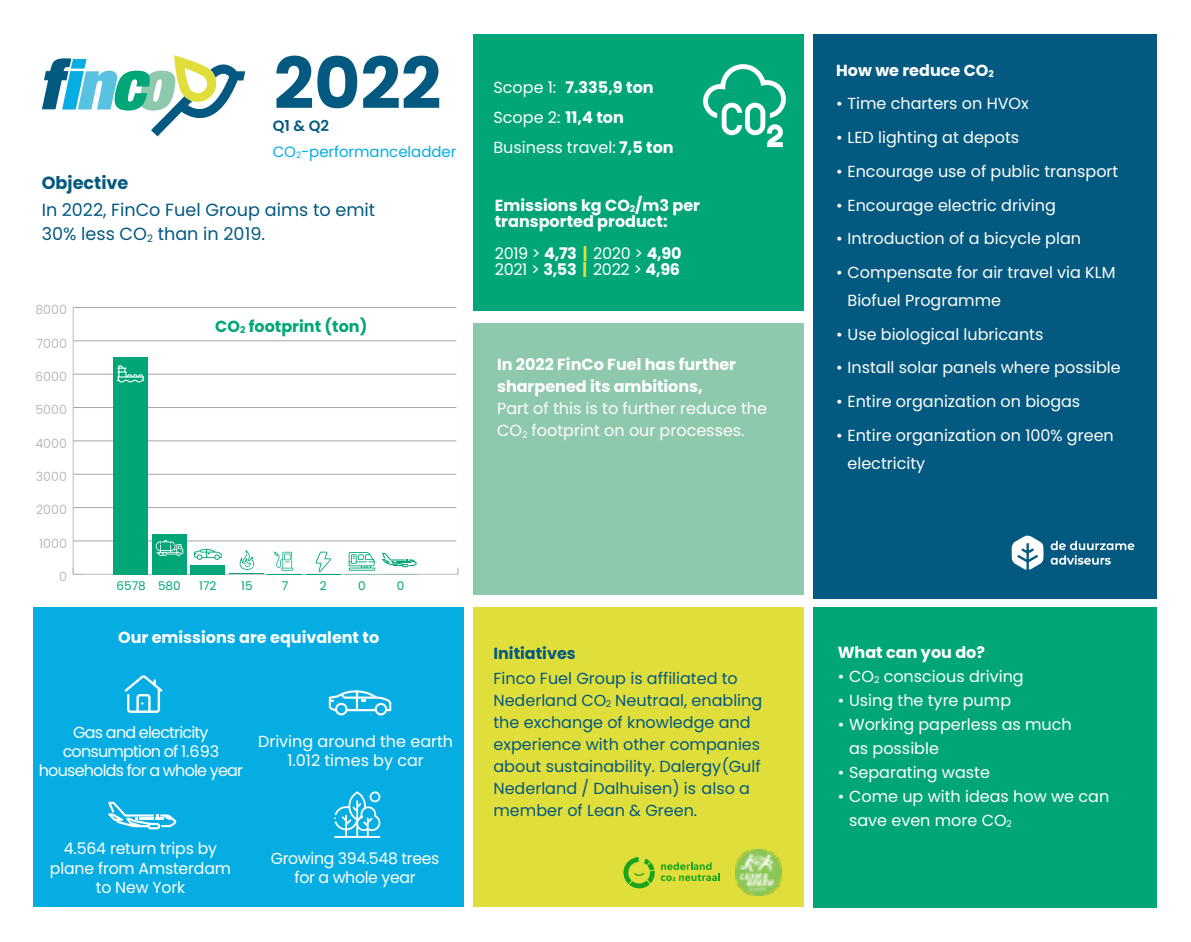
<style>
.page{position:relative;width:1191px;height:942px;background:#fff}
.page>*{position:absolute;margin:0;border:0;box-sizing:border-box;transform-origin:0 0}
.t1{font:700 70.8px "Poppins";color:#035980}
.t2{font:17.6px/27.4px "Poppins";color:#035980}
.t3{font:16px/19.2px "Poppins";color:#fff}
.t4{font:16px/22px "Poppins";color:#035980}
.t5{font:700 16px/22px "Poppins";color:#fff}
.t6{font:16px/19.2px "Poppins";letter-spacing:-.02em;color:#fff;text-align:center}
.t7{font:16px/19.2px "Poppins";letter-spacing:-.05em;color:#fff;text-align:center}
.t8{font:700 16px "Poppins";color:#00a678}
.t9{font:700 16px "Poppins";color:#035980}
.t10{font:15px/25.6px "Poppins";color:#05ade3}
.t11{font:12.6px "Poppins";color:#bdbcbc}
.t12{font:12px "Poppins";color:#00a678}
.s1{font-weight:600;color:#055981}
.s2{font-weight:700}
.s3{font-style:inherit}
.s4{font-weight:700;color:#e0de3b}
</style>
<div class="page">
<hr style="left:73px;top:573px;width:385px;height:1px;background:#bdbcbc">
<hr style="left:73px;top:307px;width:1px;height:267px;background:#bdbcbc">
<hr style="left:73px;top:540px;width:383px;height:1px;background:#a6a6a6">
<hr style="left:73px;top:507px;width:383px;height:1px;background:#a6a6a6">
<hr style="left:73px;top:473px;width:383px;height:1px;background:#a6a6a6">
<hr style="left:73px;top:440px;width:383px;height:1px;background:#a6a6a6">
<hr style="left:73px;top:407px;width:383px;height:1px;background:#a6a6a6">
<hr style="left:73px;top:373px;width:383px;height:1px;background:#a6a6a6">
<hr style="left:73px;top:340px;width:383px;height:1px;background:#a6a6a6">
<hr style="left:73px;top:307px;width:383px;height:1px;background:#a6a6a6">
<hr style="left:306px;top:574px;width:34px;height:1px;background:#00a678">
<hr style="left:267px;top:574px;width:35px;height:1px;background:#00a678">
<hr style="left:229px;top:573px;width:35px;height:1px;background:#00a678">
<div style="left:190px;top:564px;width:35px;height:10px;background:#00a678"></div>
<div style="left:152px;top:533px;width:35px;height:41px;background:#00a678"></div>
<div style="left:114px;top:356px;width:34px;height:218px;background:#00a678"></div>
<div style="left:473px;top:34px;width:331px;height:276px;background:#00a678"></div>
<div style="left:473px;top:322px;width:330px;height:272px;background:#8fc9ad"></div>
<svg style="left:42px;top:56px;width:203px;height:80px"></svg>
<div style="left:33px;top:607px;width:430px;height:299px;background:#05ade3"></div>
<div style="left:473px;top:607px;width:331px;height:299px;background:#e0de3b"></div>
<div style="left:814px;top:607px;width:343px;height:300px;background:#00a678"></div>
<div style="left:814px;top:34px;width:343px;height:564px;background:#035980"></div>
<svg style="left:124px;top:675px;width:38px;height:37px"></svg>
<svg style="left:329px;top:690px;width:62px;height:25px"></svg>
<svg style="left:108px;top:801px;width:68px;height:28px"></svg>
<svg style="left:334px;top:791px;width:47px;height:46px"></svg>
<svg style="left:623px;top:857px;width:97px;height:32px"></svg>
<img style="left:735px;top:849px;width:46px;height:46px">
<svg style="left:1011px;top:535px;width:32px;height:34px"></svg>
<svg style="left:1050px;top:540px;width:84px;height:24px"></svg>
<svg style="left:703px;top:64px;width:83px;height:83px"></svg>
<svg style="left:117px;top:365px;width:27px;height:17px"></svg>
<svg style="left:155px;top:540px;width:28px;height:16px"></svg>
<svg style="left:194px;top:548px;width:28px;height:11px"></svg>
<svg style="left:240px;top:550px;width:14px;height:19px"></svg>
<svg style="left:315px;top:551px;width:16px;height:21px"></svg>
<svg style="left:273px;top:551px;width:20px;height:19px"></svg>
<svg style="left:349px;top:552px;width:27px;height:18px"></svg>
<svg style="left:382px;top:552px;width:35px;height:15px"></svg>
<h1 class="t1" style="left:274px;top:43px;width:169px">2022</h1>
<p class="t10" style="left:273px;top:113px;width:185px"><span class="s1">Q1 &amp; Q2<br></span>CO<sub>2</sub>-performanceladder</p>
<p class="t2" style="left:42px;top:169px;width:335px"><span class="s2">Objective<br></span><span class="s3">In</span> 202<span class="s3">2</span>, FinCo Fuel Group aims to emit</p>
<p class="t2" style="left:42px;top:220px;width:225px">30% less CO<sub>2</sub> than in 2019.</p>
<p class="t11" style="left:35px;top:302px;width:33px">8000</p>
<p class="t11" style="left:36px;top:335px;width:32px">7000</p>
<p class="t11" style="left:35px;top:369px;width:33px">6000</p>
<p class="t11" style="left:35px;top:402px;width:33px">5000</p>
<p class="t11" style="left:35px;top:435px;width:33px">4000</p>
<p class="t11" style="left:36px;top:469px;width:33px">3000</p>
<p class="t11" style="left:36px;top:502px;width:33px">2000</p>
<p class="t11" style="left:39px;top:535px;width:29px">1000</p>
<p class="t11" style="left:59px;top:569px;width:9px">0</p>
<p class="t8" style="left:215px;top:317px;width:153px">CO<sub>2</sub> footprint (ton)</p>
<p class="t12" style="left:116px;top:579px;width:66px">6578 580</p>
<p class="t12" style="left:199px;top:579px;width:19px">172</p>
<p class="t12" style="left:241px;top:579px;width:13px">15</p>
<p class="t12" style="left:282px;top:579px;width:8px">7</p>
<p class="t12" style="left:320px;top:579px;width:8px">2</p>
<p class="t12" style="left:358px;top:579px;width:9px">0</p>
<p class="t12" style="left:397px;top:579px;width:9px">0</p>
<p class="t5" style="left:118px;top:626px;width:262px">Our emissions are equivalent to</p>
<p class="t7" style="left:39px;top:722px;width:206px">Gas and electricity consumption of 1.693 households for a whole year</p>
<p class="t3" style="left:258px;top:731px;width:197px;text-align:center">Driving around the earth<br>1.012 times by car</p>
<p class="t3" style="left:50px;top:838px;width:182px;text-align:center">4.564 return trips by plane from Amsterdam to New York</p>
<p class="t6" style="left:271px;top:848px;width:170px">Growing 394.548 trees for a whole year</p>
<p class="t3" style="left:493px;top:72px;width:182px;line-height:30px">Scope 1: <span class="s2">7.335,9 ton<br></span>Scope 2: <span class="s2">11,4 ton<br></span>Business travel: <span class="s2">7,5 ton</span></p>
<p class="t5" style="left:495px;top:197px;width:207px;line-height:16px">Emissions kg CO<sub>2</sub>/m3 per transported product:</p>
<p class="t6" style="left:495px;top:245px;width:188px;line-height:16px;text-align:left">2019 &gt; <span class="s2">4,73</span> <span class="s4">|</span> 2020 &gt; <span class="s2">4,90<br></span>2021 &gt; <span class="s2">3,53</span> <span class="s4">|</span> 2022 &gt; <span class="s2">4,96</span></p>
<p class="t5" style="left:497px;top:354px;width:241px">In 2022 FinCo Fuel has further sharpened its ambitions,</p>
<p class="t3" style="left:497px;top:398px;width:271px;line-height:22px">Part of this is to further reduce the<br>CO<sub>2</sub> footprint on <span class="s3">our</span> processes<span class="s3">.</span></p>
<p class="t9" style="left:493px;top:643px;width:84px">Initiatives</p>
<p class="t4" style="left:493px;top:667px;width:270px">Finco Fuel Group is affiliated to<br>Nederland CO<sub>2</sub> Neutraal, enabling the exchange of knowledge and experience with other companies about sustainability. Dalergy(Gulf<br>Nederland / Dalhuisen) is also a member of Lean &amp; Green.</p>
<p class="t5" style="left:836px;top:59px;width:159px">How we reduce CO<sub>2</sub></p>
<p class="t3" style="left:836px;top:94px;width:194px">• Time charters on HVOx</p>
<p class="t3" style="left:836px;top:128px;width:184px">• LED lighting at depots</p>
<p class="t3" style="left:836px;top:162px;width:284px">• Encourage use of public transport</p>
<p class="t3" style="left:836px;top:195px;width:221px">• Encourage electric driving</p>
<p class="t3" style="left:836px;top:229px;width:246px">• Introduction of a bicycle plan</p>
<p class="t3" style="left:847px;top:258px;width:269px;line-height:28px;text-indent:-11px">• Compensate for air travel via KLM<br>Biofuel Programme</p>
<p class="t3" style="left:836px;top:324px;width:209px">• Use biological lubricants</p>
<p class="t3" style="left:836px;top:358px;width:286px">• Install solar panels where possible</p>
<p class="t3" style="left:836px;top:392px;width:246px">• Entire organization on biogas</p>
<p class="t3" style="left:847px;top:421px;width:268px;line-height:28px;text-indent:-11px">• Entire organization on 100% green electricity</p>
<p class="t5" style="left:837px;top:641px;width:149px">What can you do?</p>
<p class="t3" style="left:837px;top:666px;width:187px">• CO<sub>2</sub> conscious driving</p>
<p class="t3" style="left:837px;top:690px;width:175px">• Using the tyre pump</p>
<p class="t3" style="left:849px;top:712px;width:224px;line-height:24px;text-indent:-11px">• Working paperless as much as possible</p>
<p class="t3" style="left:837px;top:762px;width:154px">• Separating waste</p>
<p class="t3" style="left:849px;top:784px;width:262px;line-height:24px;text-indent:-11px">• Come up with ideas how we can save even more CO<sub>2</sub></p>
</div>
